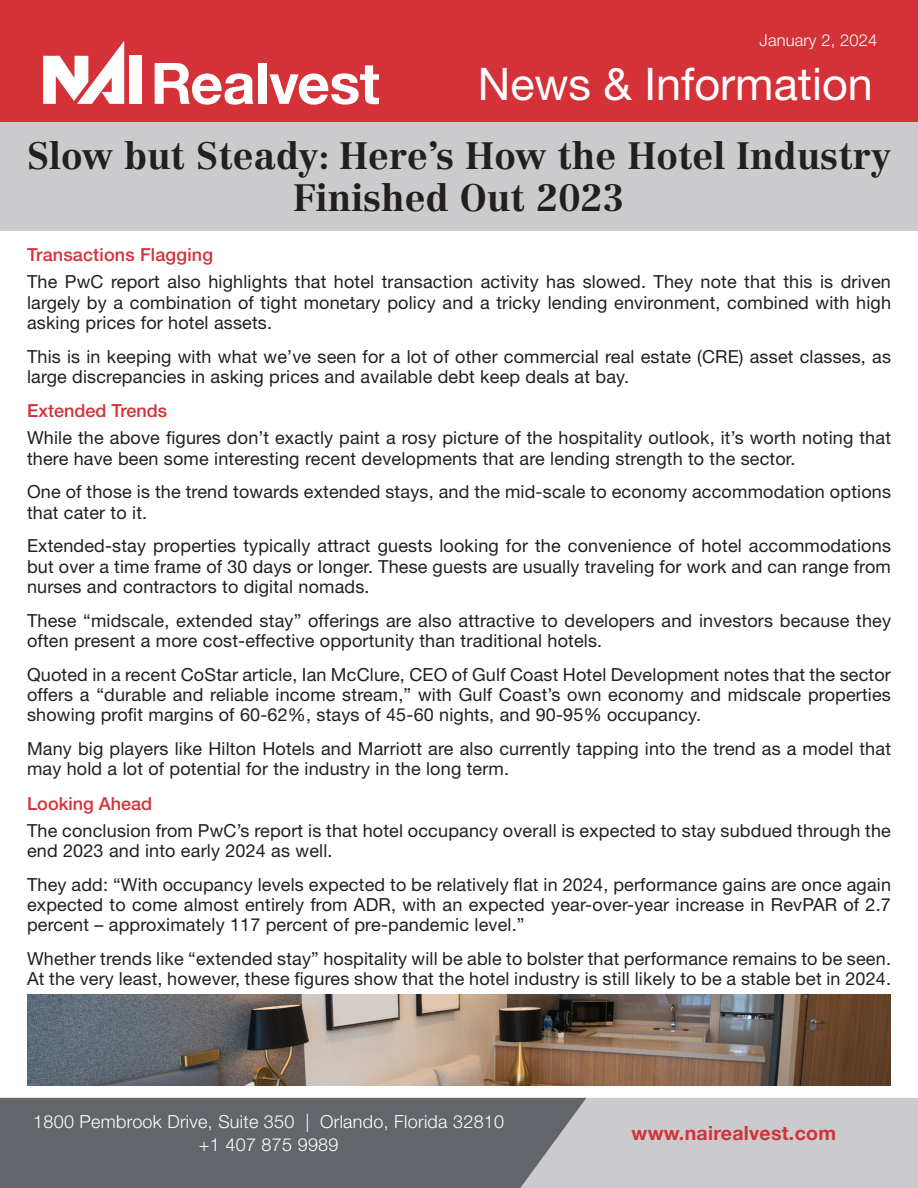
<style>
.page{position:relative;width:918px;height:1188px;background:#fff}
.page>*{position:absolute;margin:0;border:0;box-sizing:border-box;transform-origin:0 0}
.t1{font:45px "Helvetica Neue LT Std";color:#fff}
.t2{font:700 37.5px/42px "Centennial LT Std";color:#231f20;text-align:center}
.t3{font:700 19.5px "Helvetica Neue";letter-spacing:.015em;color:#d43238}
.t4{font:18px/20.2px "Helvetica Neue LT Std";letter-spacing:.01em;color:#231f20}
.t5{font:300 18px/22.5px "Helvetica Neue LT Std";letter-spacing:.015em;color:#fff;text-align:center}
.t6{font:500 18px "Helvetica Neue LT Std";color:#d43238}
.t7{font:300 16.5px "Helvetica Neue LT Std";letter-spacing:.01em;color:#fff}
</style>
<div class="page">
<div style="left:586px;top:1098px;width:332px;height:90px;background:#cbcbcd"></div>
<div style="left:0;top:1098px;width:586px;height:90px;background:#62656a"></div>
<div style="left:0;top:115px;width:918px;height:115px;background:#cbcbcd"></div>
<div style="left:0;top:0;width:918px;height:122px;background:#d43238"></div>
<div style="left:129px;top:56px;width:13px;height:48px;background:#fff"></div>
<svg style="left:43px;top:41px;width:81px;height:63px"></svg>
<svg style="left:155px;top:63px;width:98px;height:42px"></svg>
<div style="left:258px;top:63px;width:8px;height:41px;background:#fff"></div>
<svg style="left:269px;top:65px;width:110px;height:40px"></svg>
<img style="left:27px;top:995px;width:864px;height:90px">
<p class="t7" style="left:760px;top:30px;width:119px">January 2, 2024</p>
<p class="t1" style="left:478px;top:57px;width:397px">News &amp; Information</p>
<p class="t2" style="left:27px;top:135px;width:866px">Slow but Steady: Here’s How the Hotel Industry<br>Finished Out 2023</p>
<p class="t6" style="left:27px;top:244px;width:188px">Transactions Flagging</p>
<p class="t4" style="left:27px;top:271px;width:866px;text-align:justify">The PwC report also highlights that hotel transaction activity has slowed. They note that this is driven largely by a combination of tight monetary policy and a tricky lending environment, combined with high asking prices for hotel assets.</p>
<p class="t4" style="left:27px;top:346px;width:866px">This is in keeping with what we’ve seen for a lot of other commercial real estate (CRE) asset classes, as large discrepancies in asking prices and available debt keep deals at bay.</p>
<p class="t6" style="left:27px;top:400px;width:142px">Extended Trends</p>
<p class="t4" style="left:27px;top:427px;width:866px">While the above figures don’t exactly paint a rosy picture of the hospitality outlook, it’s worth noting that there have been some interesting recent developments that are lending strength to the sector.</p>
<p class="t4" style="left:27px;top:481px;width:866px">One of those is the trend towards extended stays, and the mid-scale to economy accommodation options that cater to it.</p>
<p class="t4" style="left:27px;top:535px;width:866px;text-align:justify">Extended-stay properties typically attract guests looking for the convenience of hotel accommodations but over a time frame of 30 days or longer. These guests are usually traveling for work and can range from nurses and contractors to digital nomads.</p>
<p class="t4" style="left:27px;top:610px;width:866px">These “midscale, extended stay” offerings are also attractive to developers and investors because they often present a more cost-effective opportunity than traditional hotels.</p>
<p class="t4" style="left:27px;top:664px;width:865px;text-align:justify">Quoted in a recent CoStar article, Ian McClure, CEO of Gulf Coast Hotel Development notes that the sector offers a “durable and reliable income stream,” with Gulf Coast’s own economy and midscale properties showing profit margins of 60-62%, stays of 45-60 nights, and 90-95% occupancy.</p>
<p class="t4" style="left:27px;top:738px;width:866px">Many big players like Hilton Hotels and Marriott are also currently tapping into the trend as a model that may hold a lot of potential for the industry in the long term.</p>
<p class="t6" style="left:27px;top:792px;width:127px">Looking Ahead</p>
<p class="t4" style="left:27px;top:820px;width:865px">The conclusion from PwC’s report is that hotel occupancy overall is expected to stay subdued through the end 2023 and into early 2024 as well.</p>
<p class="t4" style="left:27px;top:874px;width:866px;text-align:justify">They add: “With occupancy levels expected to be relatively flat in 2024, performance gains are once again expected to come almost entirely from ADR, with an expected year-over-year increase in RevPAR of 2.7 percent – approximately 117 percent of pre-pandemic level.”</p>
<p class="t4" style="left:27px;top:948px;width:866px">Whether trends like “extended stay” hospitality will be able to bolster that performance remains to be seen.<br>At the very least, however, these figures show that the hotel industry is still likely to be a stable bet in 2024.</p>
<p class="t5" style="left:33px;top:1110px;width:473px">1800 Pembrook Drive, Suite 350 | Orlando, Florida 32810 +1 407 875 9989</p>
<p class="t3" style="left:632px;top:1118px;width:206px">www.nairealvest.com</p>
</div>
